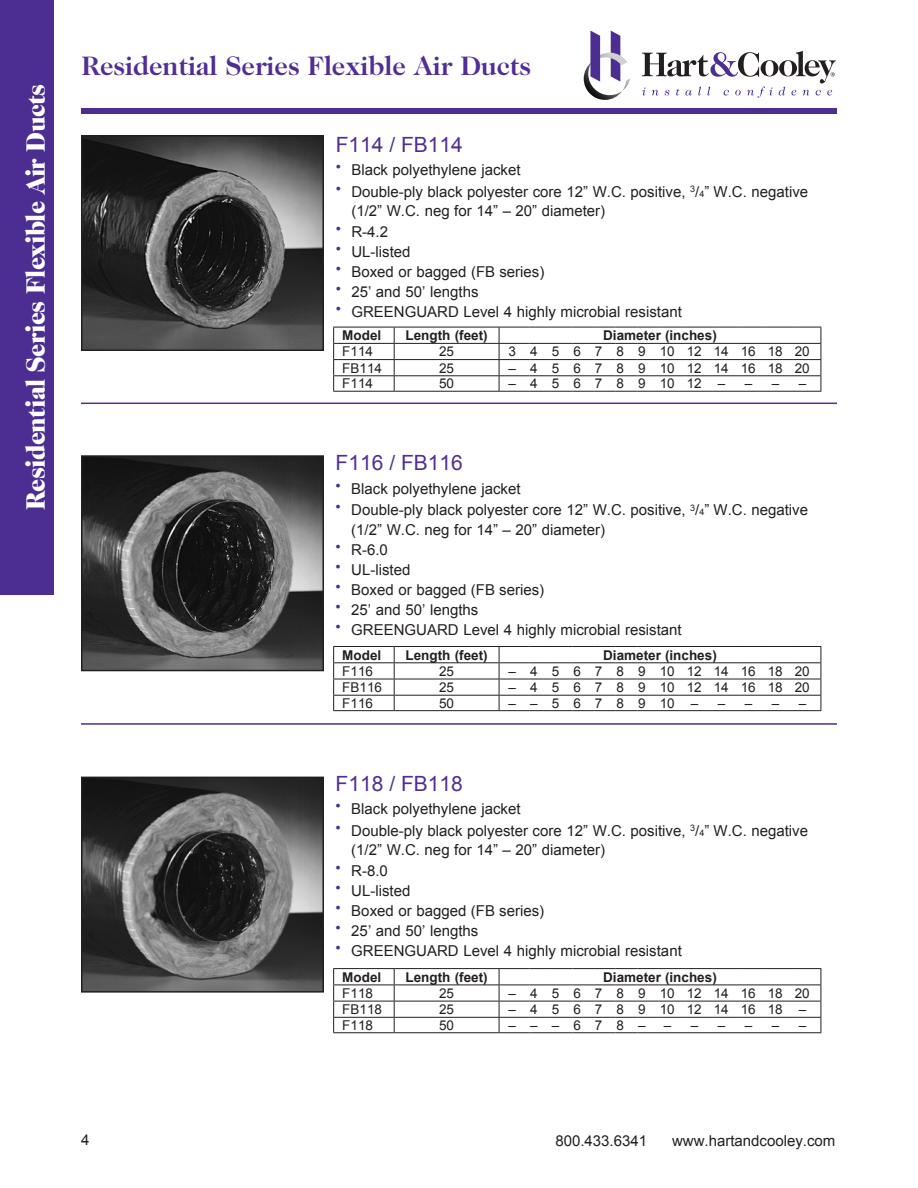
<style>
.page{position:relative;width:918px;height:1188px;background:#fff}
.page>*{position:absolute;margin:0;border:0;box-sizing:border-box;transform-origin:0 0}
.t1{font:700 27px "Caslon Two Twenty Four";color:#502e92}
.t2{font:900 27px "Caslon Two Twenty Four";letter-spacing:-.025em;color:#fff;scale:.95 1}
.t3{font:21px "Arial";color:#502e92}
.t4{font:15px/19.5px "Arial";color:#231f20}
.t5{font:13.5px "Arial";color:#231f20}
.t6{font:700 13.5px "Arial";color:#231f20}
.t7{font:13.5px "Arial";letter-spacing:1.045em;color:#231f20}
.s1{font-size:9px}
</style>
<div class="page">
<svg style="left:611px;top:31px;width:9px;height:22px"></svg>
<img style="left:584px;top:53px;width:46px;height:47px">
<svg style="left:590px;top:31px;width:10px;height:51px"></svg>
<svg style="left:642px;top:51px;width:194px;height:47px"></svg>
<div style="left:81px;top:108px;width:756px;height:6px;background:#4c2e92"></div>
<hr style="left:81px;top:403px;width:756px;height:1px;background:#502e92">
<hr style="left:81px;top:723px;width:756px;height:2px;background:#502e92">
<div style="left:0;top:0;width:54px;height:594px;background:#4c2e92"></div>
<img style="left:84px;top:138px;width:237px;height:210px">
<div style="left:81px;top:135px;width:243px;height:216px;border:2px solid #231f20"></div>
<hr style="left:333px;top:327px;width:61px;height:1px;background:#231f20">
<hr style="left:394px;top:327px;width:105px;height:1px;background:#231f20">
<hr style="left:499px;top:327px;width:30px;height:1px;background:#231f20">
<hr style="left:333px;top:343px;width:61px;height:1px;background:#231f20">
<hr style="left:394px;top:343px;width:105px;height:1px;background:#231f20">
<hr style="left:499px;top:343px;width:30px;height:1px;background:#231f20">
<hr style="left:333px;top:359px;width:61px;height:1px;background:#231f20">
<hr style="left:394px;top:359px;width:105px;height:1px;background:#231f20">
<hr style="left:499px;top:359px;width:30px;height:1px;background:#231f20">
<hr style="left:333px;top:375px;width:61px;height:1px;background:#231f20">
<svg style="left:333px;top:327px;width:1px;height:64px"></svg>
<hr style="left:394px;top:375px;width:105px;height:1px;background:#231f20">
<svg style="left:394px;top:327px;width:1px;height:64px"></svg>
<hr style="left:499px;top:375px;width:30px;height:1px;background:#231f20">
<svg style="left:499px;top:327px;width:1px;height:64px"></svg>
<hr style="left:333px;top:391px;width:61px;height:1px;background:#231f20">
<hr style="left:394px;top:391px;width:105px;height:1px;background:#231f20">
<hr style="left:499px;top:391px;width:30px;height:1px;background:#231f20">
<svg style="left:529px;top:327px;width:293px;height:65px"></svg>
<img style="left:84px;top:458px;width:237px;height:210px">
<div style="left:81px;top:455px;width:243px;height:216px;border:2px solid #231f20"></div>
<hr style="left:333px;top:646px;width:61px;height:1px;background:#231f20">
<hr style="left:394px;top:646px;width:105px;height:1px;background:#231f20">
<hr style="left:499px;top:646px;width:30px;height:1px;background:#231f20">
<hr style="left:333px;top:662px;width:61px;height:1px;background:#231f20">
<hr style="left:394px;top:662px;width:105px;height:1px;background:#231f20">
<hr style="left:499px;top:662px;width:30px;height:1px;background:#231f20">
<hr style="left:333px;top:679px;width:61px;height:1px;background:#231f20">
<hr style="left:394px;top:679px;width:105px;height:1px;background:#231f20">
<hr style="left:499px;top:679px;width:30px;height:1px;background:#231f20">
<hr style="left:333px;top:695px;width:61px;height:1px;background:#231f20">
<svg style="left:333px;top:647px;width:1px;height:63px"></svg>
<hr style="left:394px;top:695px;width:105px;height:1px;background:#231f20">
<svg style="left:394px;top:647px;width:1px;height:63px"></svg>
<hr style="left:499px;top:695px;width:30px;height:1px;background:#231f20">
<svg style="left:499px;top:647px;width:1px;height:63px"></svg>
<hr style="left:333px;top:710px;width:61px;height:1px;background:#231f20">
<hr style="left:394px;top:710px;width:105px;height:1px;background:#231f20">
<hr style="left:499px;top:710px;width:30px;height:1px;background:#231f20">
<svg style="left:529px;top:646px;width:293px;height:65px"></svg>
<img style="left:84px;top:780px;width:237px;height:210px">
<div style="left:81px;top:777px;width:243px;height:216px;border:2px solid #231f20"></div>
<hr style="left:333px;top:968px;width:61px;height:1px;background:#231f20">
<hr style="left:394px;top:968px;width:105px;height:1px;background:#231f20">
<hr style="left:499px;top:968px;width:30px;height:1px;background:#231f20">
<hr style="left:333px;top:985px;width:61px;height:1px;background:#231f20">
<hr style="left:394px;top:985px;width:105px;height:1px;background:#231f20">
<hr style="left:499px;top:985px;width:30px;height:1px;background:#231f20">
<hr style="left:333px;top:1001px;width:61px;height:1px;background:#231f20">
<hr style="left:394px;top:1001px;width:105px;height:1px;background:#231f20">
<hr style="left:499px;top:1001px;width:30px;height:1px;background:#231f20">
<hr style="left:333px;top:1017px;width:61px;height:1px;background:#231f20">
<svg style="left:333px;top:969px;width:1px;height:63px"></svg>
<hr style="left:394px;top:1017px;width:105px;height:1px;background:#231f20">
<svg style="left:394px;top:969px;width:1px;height:63px"></svg>
<hr style="left:499px;top:1017px;width:30px;height:1px;background:#231f20">
<svg style="left:499px;top:969px;width:1px;height:63px"></svg>
<hr style="left:333px;top:1032px;width:61px;height:1px;background:#231f20">
<hr style="left:394px;top:1032px;width:105px;height:1px;background:#231f20">
<hr style="left:499px;top:1032px;width:30px;height:1px;background:#231f20">
<svg style="left:529px;top:968px;width:293px;height:65px"></svg>
<h1 class="t2" style="left:20px;top:510px;width:450px;rotate:-90deg">Residential Series Flexible Air Ducts</h1>
<h1 class="t1" style="left:81px;top:50px;width:451px">Residential Series Flexible Air Ducts</h1>
<h2 class="t3" style="left:336px;top:131px;width:129px">F114 / FB114</h2>
<p class="t4" style="left:336px;top:160px;width:186px"><sup>•</sup> Black polyethylene jacket</p>
<p class="t4" style="left:351px;top:182px;width:458px;text-indent:-16px"><sup>•</sup> Double-ply black polyester core 12” W.C. positive, <sup>3</sup>/<span class="s1">4</span>” W.C. negative (1/2” W.C. neg for 14” – 20” diameter)</p>
<p class="t4" style="left:336px;top:222px;width:54px"><sup>•</sup> R-4.2</p>
<p class="t4" style="left:336px;top:242px;width:76px"><sup>•</sup> UL-listed</p>
<p class="t4" style="left:336px;top:262px;width:210px"><sup>•</sup> Boxed or bagged (FB series)</p>
<p class="t4" style="left:336px;top:282px;width:144px"><sup>•</sup> 25’ and 50’ lengths</p>
<p class="t4" style="left:336px;top:302px;width:348px"><sup>•</sup> GREENGUARD Level 4 highly microbial resistant</p>
<p class="t6" style="left:342px;top:327px;width:41px">Model</p>
<p class="t6" style="left:406px;top:327px;width:84px">Length (feet)</p>
<p class="t6" style="left:603px;top:327px;width:115px">Diameter (inches)</p>
<p class="t5" style="left:342px;top:343px;width:32px">F114</p>
<p class="t5" style="left:439px;top:343px;width:17px">25</p>
<p class="t5" style="left:509px;top:343px;width:303px">3 4 5 6 7 8 9 101214161820</p>
<p class="t5" style="left:342px;top:359px;width:41px">FB114</p>
<p class="t5" style="left:439px;top:359px;width:17px">25</p>
<p class="t5" style="left:509px;top:359px;width:303px">– 4 5 6 7 8 9 101214161820</p>
<p class="t5" style="left:342px;top:375px;width:32px">F114</p>
<p class="t5" style="left:439px;top:375px;width:17px">50</p>
<p class="t7" style="left:509px;top:375px;width:218px">–4567891012 –</p>
<p class="t5" style="left:745px;top:375px;width:36px">– –</p>
<p class="t5" style="left:799px;top:375px;width:9px">–</p>
<h2 class="t3" style="left:336px;top:449px;width:129px">F116 / FB116</h2>
<p class="t4" style="left:336px;top:479px;width:186px"><sup>•</sup> Black polyethylene jacket</p>
<p class="t4" style="left:351px;top:500px;width:458px;text-indent:-16px"><sup>•</sup> Double-ply black polyester core 12” W.C. positive, <sup>3</sup>/<span class="s1">4</span>” W.C. negative (1/2” W.C. neg for 14” – 20” diameter)</p>
<p class="t4" style="left:336px;top:540px;width:54px"><sup>•</sup> R-6.0</p>
<p class="t4" style="left:336px;top:560px;width:76px"><sup>•</sup> UL-listed</p>
<p class="t4" style="left:336px;top:580px;width:210px"><sup>•</sup> Boxed or bagged (FB series)</p>
<p class="t4" style="left:336px;top:600px;width:144px"><sup>•</sup> 25’ and 50’ lengths</p>
<p class="t4" style="left:336px;top:621px;width:348px"><sup>•</sup> GREENGUARD Level 4 highly microbial resistant</p>
<p class="t6" style="left:342px;top:646px;width:41px">Model</p>
<p class="t6" style="left:406px;top:646px;width:84px">Length (feet)</p>
<p class="t6" style="left:603px;top:646px;width:115px">Diameter (inches)</p>
<p class="t5" style="left:342px;top:662px;width:32px">F116</p>
<p class="t5" style="left:439px;top:662px;width:17px">25</p>
<p class="t5" style="left:509px;top:662px;width:303px">– 4 5 6 7 8 9 101214161820</p>
<p class="t5" style="left:342px;top:678px;width:41px">FB116</p>
<p class="t5" style="left:439px;top:678px;width:17px">25</p>
<p class="t5" style="left:509px;top:678px;width:303px">– 4 5 6 7 8 9 101214161820</p>
<p class="t5" style="left:342px;top:694px;width:32px">F116</p>
<p class="t5" style="left:439px;top:694px;width:17px">50</p>
<p class="t7" style="left:509px;top:694px;width:191px">––5678910 –</p>
<p class="t5" style="left:718px;top:694px;width:36px">– –</p>
<p class="t5" style="left:772px;top:694px;width:36px">– –</p>
<h2 class="t3" style="left:336px;top:770px;width:129px">F118 / FB118</h2>
<p class="t4" style="left:336px;top:799px;width:186px"><sup>•</sup> Black polyethylene jacket</p>
<p class="t4" style="left:351px;top:821px;width:458px;text-indent:-16px"><sup>•</sup> Double-ply black polyester core 12” W.C. positive, <sup>3</sup>/<span class="s1">4</span>” W.C. negative (1/2” W.C. neg for 14” – 20” diameter)</p>
<p class="t4" style="left:336px;top:861px;width:54px"><sup>•</sup> R-8.0</p>
<p class="t4" style="left:336px;top:881px;width:76px"><sup>•</sup> UL-listed</p>
<p class="t4" style="left:336px;top:901px;width:210px"><sup>•</sup> Boxed or bagged (FB series)</p>
<p class="t4" style="left:336px;top:921px;width:144px"><sup>•</sup> 25’ and 50’ lengths</p>
<p class="t4" style="left:336px;top:941px;width:348px"><sup>•</sup> GREENGUARD Level 4 highly microbial resistant</p>
<p class="t6" style="left:342px;top:968px;width:41px">Model</p>
<p class="t6" style="left:406px;top:968px;width:84px">Length (feet)</p>
<p class="t6" style="left:603px;top:968px;width:115px">Diameter (inches)</p>
<p class="t5" style="left:342px;top:984px;width:32px">F118</p>
<p class="t5" style="left:439px;top:984px;width:17px">25</p>
<p class="t5" style="left:509px;top:984px;width:303px">– 4 5 6 7 8 9 101214161820</p>
<p class="t5" style="left:342px;top:1001px;width:41px">FB118</p>
<p class="t5" style="left:439px;top:1001px;width:17px">25</p>
<p class="t5" style="left:509px;top:1001px;width:299px">– 4 5 6 7 8 9 1012141618 –</p>
<p class="t5" style="left:342px;top:1016px;width:32px">F118</p>
<p class="t5" style="left:439px;top:1016px;width:17px">50</p>
<p class="t5" style="left:509px;top:1016px;width:139px">–––678–</p>
<p class="t5" style="left:664px;top:1016px;width:36px">– –</p>
<p class="t5" style="left:718px;top:1016px;width:36px">– –</p>
<p class="t5" style="left:772px;top:1016px;width:36px">– –</p>
<p class="t4" style="left:81px;top:1130px;width:10px">4</p>
<p class="t4" style="left:555px;top:1132px;width:93px">800.433.6341</p>
<p class="t4" style="left:672px;top:1132px;width:165px">www.hartandcooley.com</p>
</div>
